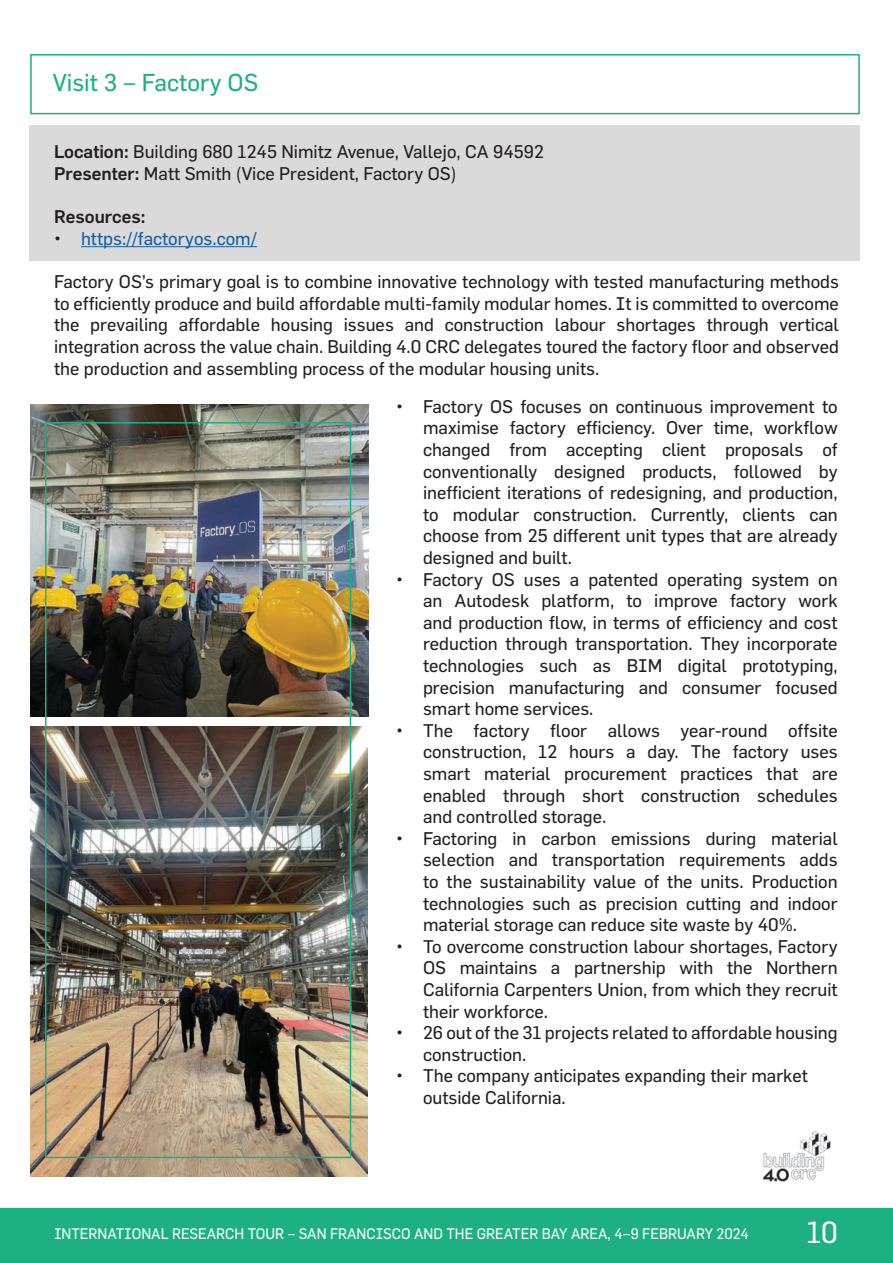
<style>
.page{position:relative;width:893px;height:1263px;background:#fff}
.page>*{position:absolute;margin:0;border:0;box-sizing:border-box;transform-origin:0 0}
.t1{font:30px "Flama Basic";color:#fff;scale:.95 1}
.t2{font:24px "Flama Basic";color:#1db082}
.t3{font:18px/21.6px "Flama Basic";color:#231f20;text-align:justify}
.t4{font:18px "Flama Basic";color:#175d9e}
.t5{font:500 18px "Flama";color:#231f20}
.t6{font:15px "Flama Basic";color:#fff;scale:.95 1}
.s1{font-family:"Flama";font-weight:500}
.s2{color:#231f20}
</style>
<div class="page">
<div style="left:29px;top:125px;width:831px;height:136px;background:#dadada"></div>
<hr style="left:81px;top:246px;width:176px;height:1px;background:#175d9e">
<div style="left:0;top:1208px;width:893px;height:55px;background:#1db082"></div>
<div style="left:30px;top:54px;width:830px;height:60px;border:2px solid #1db082"></div>
<img style="left:763px;top:1131px;width:68px;height:51px">
<img style="left:30px;top:727px;width:337px;height:450px">
<img style="left:30px;top:405px;width:338px;height:312px">
<div style="left:45px;top:422px;width:306px;height:736px;border:2px solid #1db082"></div>
<h2 class="t2" style="left:53px;top:68px;width:207px">Visit 3 – Factory OS</h2>
<p class="t3" style="left:54px;top:141px;width:491px"><span class="s1">Location:</span> Building 680 1245 Nimitz Avenue, Vallejo, CA 94592<br><span class="s1">Presenter:</span> Matt Smith (Vice President, Factory OS)</p>
<p class="t5" style="left:54px;top:206px;width:93px">Resources:</p>
<p class="t4" style="left:54px;top:228px;width:204px"><span class="s2">•</span> https://factoryos.com/</p>
<p class="t3" style="left:54px;top:271px;width:786px">Factory OS’s primary goal is to combine innovative technology with tested manufacturing methods to efficiently produce and build affordable multi-family modular homes. It is committed to overcome the prevailing affordable housing issues and construction labour shortages through vertical integration across the value chain. Building 4.0 CRC delegates toured the factory floor and observed the production and assembling process of the modular housing units.</p>
<p class="t3" style="left:423px;top:395px;width:416px;text-indent:-27px">• Factory OS focuses on continuous improvement to maximise factory efficiency. Over time, workflow changed from accepting client proposals of conventionally designed products, followed by inefficient iterations of redesigning, and production, to modular construction. Currently, clients can choose from 25 different unit types that are already designed and built.</p>
<p class="t3" style="left:423px;top:568px;width:416px;text-indent:-27px">• Factory OS uses a patented operating system on an Autodesk platform, to improve factory work and production flow, in terms of efficiency and cost reduction through transportation. They incorporate technologies such as BIM digital prototyping, precision manufacturing and consumer focused smart home services.</p>
<p class="t3" style="left:423px;top:719px;width:416px;text-indent:-27px">• The factory floor allows year-round offsite construction, 12 hours a day. The factory uses smart material procurement practices that are enabled through short construction schedules and controlled storage.</p>
<p class="t3" style="left:423px;top:827px;width:416px;text-indent:-27px">• Factoring in carbon emissions during material selection and transportation requirements adds to the sustainability value of the units. Production technologies such as precision cutting and indoor material storage can reduce site waste by 40%.</p>
<p class="t3" style="left:423px;top:935px;width:416px;text-indent:-27px">• To overcome construction labour shortages, Factory OS maintains a partnership with the Northern California Carpenters Union, from which they recruit their workforce.</p>
<p class="t3" style="left:423px;top:1022px;width:416px;text-indent:-27px">• 26 out of the 31 projects related to affordable housing construction.</p>
<p class="t3" style="left:423px;top:1065px;width:387px;text-indent:-27px">• The company anticipates expanding their market outside California.</p>
<p class="t6" style="left:54px;top:1225px;width:733px">INTERNATIONAL RESEARCH TOUR – SAN FRANCISCO AND THE GREATER BAY AREA, 4–9 FEBRUARY 2024</p>
<h1 class="t1" style="left:807px;top:1215px;width:34px">10</h1>
</div>
